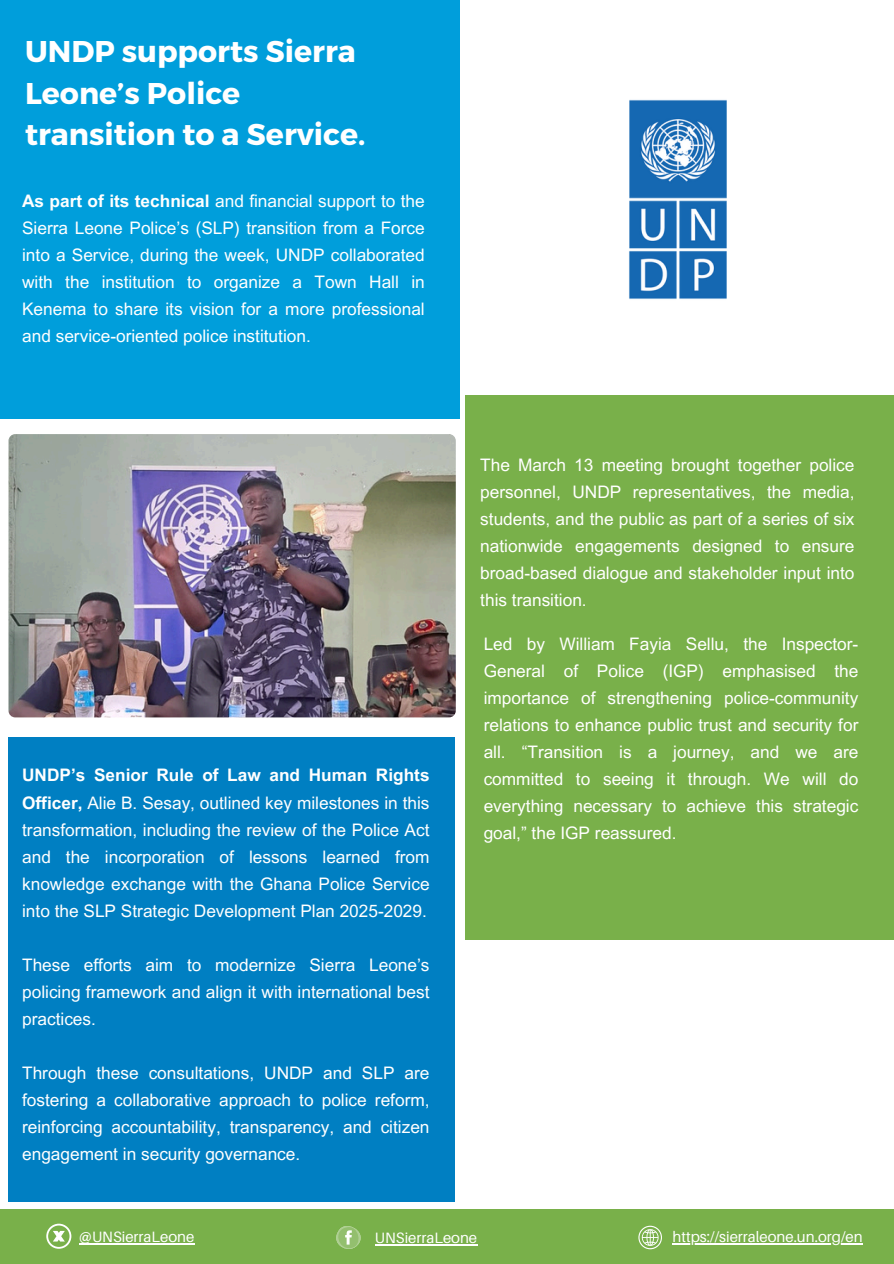
<style>
.page{position:relative;width:894px;height:1264px;background:#fff}
.page>*{position:absolute;margin:0;border:0;box-sizing:border-box;transform-origin:0 0}
.t1{font:700 30px/41.7px "Montserrat";color:#fff}
.t2{font:700 18px "Arial MT Pro";color:#fff}
.t3{font:17.25px/27px "Arial MT Pro";color:#fff;text-align:justify}
.t4{font:15px "Aileron";color:#fff}
.s1{font-weight:700}
</style>
<div class="page">
<div style="left:0;top:0;width:459px;height:418px;background:#009edb"></div>
<div style="left:465px;top:395px;width:428px;height:545px;background:#79b04a"></div>
<img style="left:8px;top:434px;width:447px;height:283px;border-radius:7px">
<div style="left:0;top:1208px;width:893px;height:55px;background:#79b04a"></div>
<svg style="left:46px;top:1223px;width:25px;height:25px"></svg>
<svg style="left:638px;top:1225px;width:23px;height:24px"></svg>
<hr style="left:672px;top:1243px;width:190px;height:1px;background:#fff">
<svg style="left:336px;top:1226px;width:25px;height:23px"></svg>
<div style="left:8px;top:737px;width:446px;height:464px;background:#007fc2"></div>
<img style="left:629px;top:99px;width:97px;height:201px">
<hr style="left:375px;top:1244px;width:102px;height:1px;background:#fff">
<svg style="left:79px;top:1243px;width:13px;height:1px"></svg>
<hr style="left:92px;top:1243px;width:102px;height:1px;background:#fff">
<p class="t1" style="left:25px;top:29px;width:342px">UNDP supports Sierra<br>Leone’s Police transition to a Service.</p>
<h3 class="t3" style="left:22px;top:189px;width:404px"><span class="s1">As part of its technical</span> and financial support to the Sierra Leone Police’s (SLP) transition from a Force into a Service, during the week, UNDP collaborated with the institution to organize a Town Hall in Kenema to share its vision for a more professional and service-oriented police institution.</h3>
<h3 class="t3" style="left:22px;top:764px;width:409px"><span class="s1">UNDP’s Senior Rule of Law and Human Rights Officer,</span> Alie B. Sesay, outlined key milestones in this transformation, including the review of the Police Act and the incorporation of lessons learned from knowledge exchange with the Ghana Police Service into the SLP Strategic Development Plan 2025-2029.</h3>
<h3 class="t3" style="left:22px;top:953px;width:409px">These efforts aim to modernize Sierra Leone’s policing framework and align it with international best practices.</h3>
<p class="t3" style="left:22px;top:1061px;width:409px">Through these consultations, UNDP and SLP are fostering a collaborative approach to police reform, reinforcing accountability, transparency, and citizen engagement in security governance.</p>
<h3 class="t3" style="left:480px;top:453px;width:375px">The March 13 meeting brought together police personnel, UNDP representatives, the media, students, and the public as part of a series of six nationwide engagements designed to ensure broad-based dialogue and stakeholder input into this transition.</h3>
<h1 class="t2" style="left:752px;top:530px;width:60px">Friday,</h1>
<p class="t3" style="left:483px;top:633px;width:376px">Led by William Fayia Sellu, the Inspector-General of Police (IGP) emphasised the importance of strengthening police-community relations to enhance public trust and security for all. “Transition is a journey, and we are committed to seeing it through. We will do everything necessary to achieve this strategic goal,” the IGP reassured.</p>
<h2 class="t4" style="left:79px;top:1227px;width:116px">@UNSierraLeone</h2>
<h3 class="t4" style="left:375px;top:1228px;width:104px">UNSierraLeone</h3>
<p class="t4" style="left:672px;top:1227px;width:192px">https://sierraleone.un.org/en</p>
</div>
